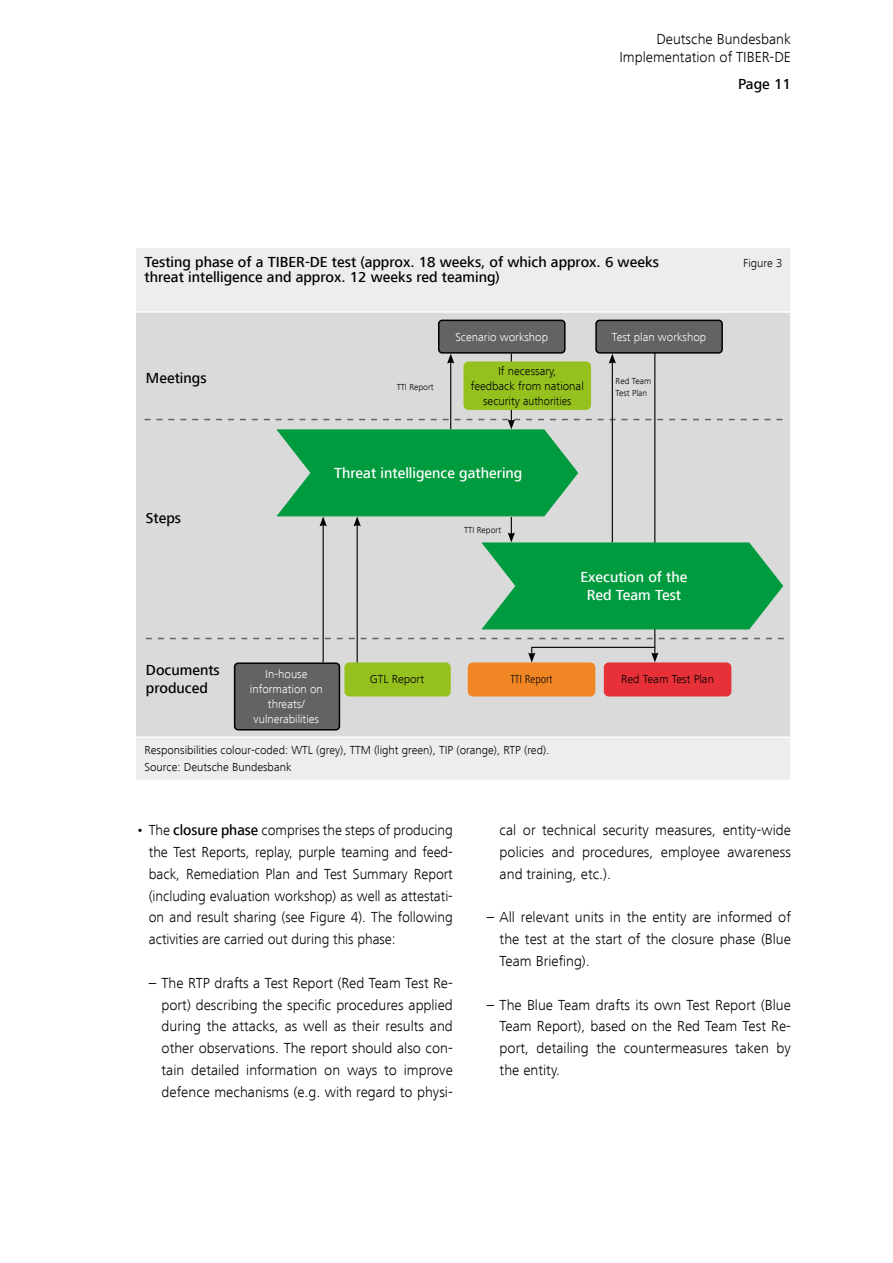
<style>
.page{position:relative;width:893px;height:1263px;background:#fff}
.page>*{position:absolute;margin:0;border:0;box-sizing:border-box;transform-origin:0 0}
.Fließtext_P{font:300 15px/21.8px "Frutiger Next LTCE";color:#000;text-align:justify}
.t1{font:500 15px/18px "Frutiger Next LTCE";color:#000}
.t2{font:500 15px/18px "Frutiger Next LTCE";color:#fff;text-align:center}
.t3{font:300 12px/15px "Frutiger Next LTCE";color:#000}
.t4{font:300 12px/15px "Frutiger Next LTCE";color:#fff;text-align:center}
.t5{font:300 condensed 12px "Frutiger Next LTCE";color:#000}
.t6{font:300 9px/12px "Frutiger Next LTCE";color:#000}
.s1{font-weight:500}
</style>
<div class="page">
<div style="left:136px;top:248px;width:654px;height:532px;background:#ededed"></div>
<div style="left:136px;top:312px;width:655px;height:425px;background:#dadada"></div>
<hr style="left:136px;top:311px;width:655px;height:2px;background:#fff">
<hr style="left:790px;top:313px;width:1px;height:423px;background:#fff">
<hr style="left:136px;top:736px;width:655px;height:2px;background:#fff">
<div style="left:439px;top:320px;width:126px;height:33px;background:#646363;border-radius:4px"></div>
<div style="left:438px;top:320px;width:128px;height:34px;border:2px solid #000;border-radius:4px"></div>
<svg style="left:146px;top:638px;width:638px;height:1px"></svg>
<hr style="left:450px;top:361px;width:1px;height:68px;background:#000">
<svg style="left:447px;top:354px;width:7px;height:10px"></svg>
<hr style="left:612px;top:361px;width:1px;height:181px;background:#000">
<svg style="left:609px;top:354px;width:7px;height:10px"></svg>
<hr style="left:511px;top:354px;width:1px;height:68px;background:#000">
<hr style="left:654px;top:352px;width:1px;height:303px;background:#000">
<div style="left:345px;top:663px;width:105px;height:33px;background:#95c11f;border-radius:4px"></div>
<div style="left:344px;top:662px;width:107px;height:34px;border:2px solid #95c11f;border-radius:4px"></div>
<div style="left:468px;top:663px;width:127px;height:33px;background:#f18625;border-radius:4px"></div>
<div style="left:468px;top:662px;width:127px;height:34px;border:2px solid #f18625;border-radius:4px"></div>
<div style="left:605px;top:663px;width:126px;height:33px;background:#e73037;border-radius:4px"></div>
<div style="left:604px;top:662px;width:127px;height:34px;border:2px solid #e73037;border-radius:4px"></div>
<hr style="left:357px;top:524px;width:1px;height:138px;background:#000">
<hr style="left:323px;top:524px;width:1px;height:138px;background:#000">
<div style="left:235px;top:663px;width:104px;height:67px;background:#646363;border-radius:4px"></div>
<div style="left:234px;top:662px;width:106px;height:68px;border:2px solid #000;border-radius:4px"></div>
<svg style="left:145px;top:419px;width:638px;height:211px"></svg>
<div style="left:464px;top:362px;width:126px;height:47px;background:#95c11f;border-radius:4px"></div>
<div style="left:463px;top:361px;width:128px;height:49px;border:2px solid #95c11f;border-radius:4px"></div>
<svg style="left:528px;top:646px;width:130px;height:16px"></svg>
<div style="left:596px;top:320px;width:126px;height:33px;background:#646363;border-radius:4px"></div>
<div style="left:595px;top:320px;width:128px;height:34px;border:2px solid #000;border-radius:4px"></div>
<p class="Fließtext_P" style="left:619px;top:30px;width:173px;line-height:18.1px;text-align:right">Deutsche Bundesbank<br>Implementation of TIBER-DE</p>
<p class="t1" style="left:738px;top:75px;width:54px">Page 11</p>
<p class="t1" style="left:145px;top:253px;width:516px">Testing phase of a TIBER-DE test (approx. 18 weeks, of which approx. 6 weeks</p>
<p class="t3" style="left:743px;top:255px;width:41px">Figure 3</p>
<p class="t1" style="left:145px;top:268px;width:357px">threat intelligence and approx. 12 weeks red teaming)</p>
<p class="t1" style="left:146px;top:370px;width:62px">Meetings</p>
<p class="t1" style="left:146px;top:509px;width:37px">Steps</p>
<p class="t1" style="left:146px;top:662px;width:75px">Documents produced</p>
<p class="t6" style="left:397px;top:381px;width:39px">TTI Report</p>
<p class="t4" style="left:455px;top:329px;width:94px">Scenario workshop</p>
<p class="t3" style="left:471px;top:363px;width:115px;text-align:center">If necessary,<br>feedback from national security authorities</p>
<p class="t2" style="left:334px;top:464px;width:190px">Threat intelligence gathering</p>
<p class="t6" style="left:464px;top:524px;width:39px">TTI Report</p>
<p class="t4" style="left:612px;top:329px;width:96px">Test plan workshop</p>
<p class="t6" style="left:616px;top:375px;width:37px">Red Team<br>Test Plan</p>
<p class="t2" style="left:580px;top:568px;width:108px">Execution of the<br>Red Team Test</p>
<p class="t4" style="left:250px;top:667px;width:74px">In-house information on threats/ vulnerabilities</p>
<p class="t3" style="left:370px;top:672px;width:56px">GTL Report</p>
<p class="t5" style="left:510px;top:673px;width:44px">TTI Report</p>
<p class="t3" style="left:621px;top:672px;width:94px">Red Team Test Plan</p>
<p class="t3" style="left:145px;top:741px;width:406px;line-height:17.5px">Responsibilities colour-coded: WTL (grey), TTM (light green), TIP (orange), RTP (red).<br>Source: Deutsche Bundesbank</p>
<p class="Fließtext_P" style="left:149px;top:820px;width:306px;text-indent:-13px">• The <span class="s1">closure phase</span> comprises the steps of producing the Test Reports, replay, purple teaming and feed&shy;back, Remediation Plan and Test Summary Report (including evaluation workshop) as well as attestati&shy;on and result sharing (see Figure 4). The following activities are carried out during this phase:</p>
<p class="Fließtext_P" style="left:162px;top:972px;width:293px;text-indent:-13px">– The RTP drafts a Test Report (Red Team Test Re&shy;port) describing the specific procedures applied during the attacks, as well as their results and other observations. The report should also con&shy;tain detailed information on ways to improve defence mechanisms (e.g. with regard to physi-</p>
<p class="Fließtext_P" style="left:500px;top:820px;width:293px">cal or technical security measures, entity-wide policies and procedures, employee awareness and training, etc.).</p>
<p class="Fließtext_P" style="left:500px;top:907px;width:293px;text-indent:-13px">– All relevant units in the entity are informed of the test at the start of the closure phase (Blue Team Briefing).</p>
<p class="Fließtext_P" style="left:500px;top:994px;width:293px;text-indent:-13px">– The Blue Team drafts its own Test Report (Blue Team Report), based on the Red Team Test Re&shy;port, detailing the countermeasures taken by the entity.</p>
</div>
